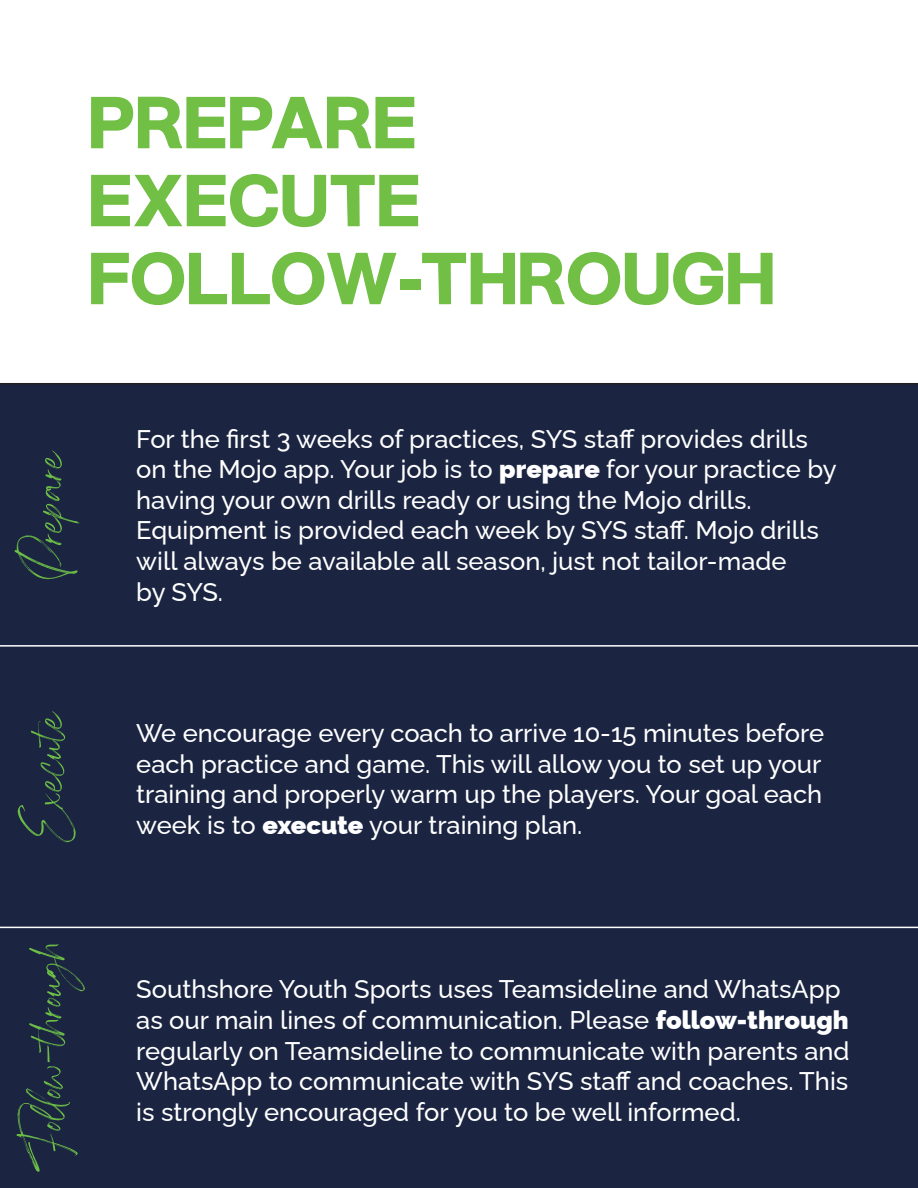
<style>
.page{position:relative;width:918px;height:1188px;background:#fff}
.page>*{position:absolute;margin:0;border:0;box-sizing:border-box;transform-origin:0 0}
.t1{font:70.5px/78px "Warownia Blk";color:#71bf45}
.t2{font:61.5px "Angella White Personalusefont";color:#6dbe47}
.t3{font:500 25.5px/30.6px "Raleway";color:#fff}
.s1{font-weight:900}
</style>
<div class="page">
<div style="left:1px;top:384px;width:917px;height:804px;background:#1b2542"></div>
<hr style="left:0;top:645px;width:918px;height:2px;background:#fff">
<hr style="left:0;top:927px;width:918px;height:1px;background:#fff">
<h1 class="t1" style="left:89px;top:80px;width:688px">PREPARE<br>EXECUTE<br>FOLLOW-THROUGH</h1>
<h2 class="t2" style="left:10px;top:580px;width:133px;rotate:-90deg">Prepare</h2>
<h2 class="t2" style="left:10px;top:842px;width:135px;rotate:-90deg">Execute</h2>
<p class="t3" style="left:136px;top:420px;width:702px">For the first 3 weeks of practices, SYS staff provides drills on the Mojo app. Your job is to <span class="s1">prepare</span> for your practice by having your own drills ready or using the Mojo drills.<br>Equipment is provided each week by SYS staff. Mojo drills will always be available all season, just not tailor-made<br>by SYS.</p>
<p class="t3" style="left:136px;top:715px;width:689px;text-align:justify">We encourage every coach to arrive 10-15 minutes before each practice and game. This will allow you to set up your training and properly warm up the players. Your goal each week is to <span class="s1">execute</span> your training plan.</p>
<h2 class="t2" style="left:10px;top:1172px;width:236px;rotate:-90deg">Follow-through</h2>
<p class="t3" style="left:136px;top:971px;width:715px">Southshore Youth Sports uses Teamsideline and WhatsApp as our main lines of communication. Please <span class="s1">follow-through </span>regularly on Teamsideline to communicate with parents and WhatsApp to communicate with SYS staff and coaches. This is strongly encouraged for you to be well informed.</p>
</div>
